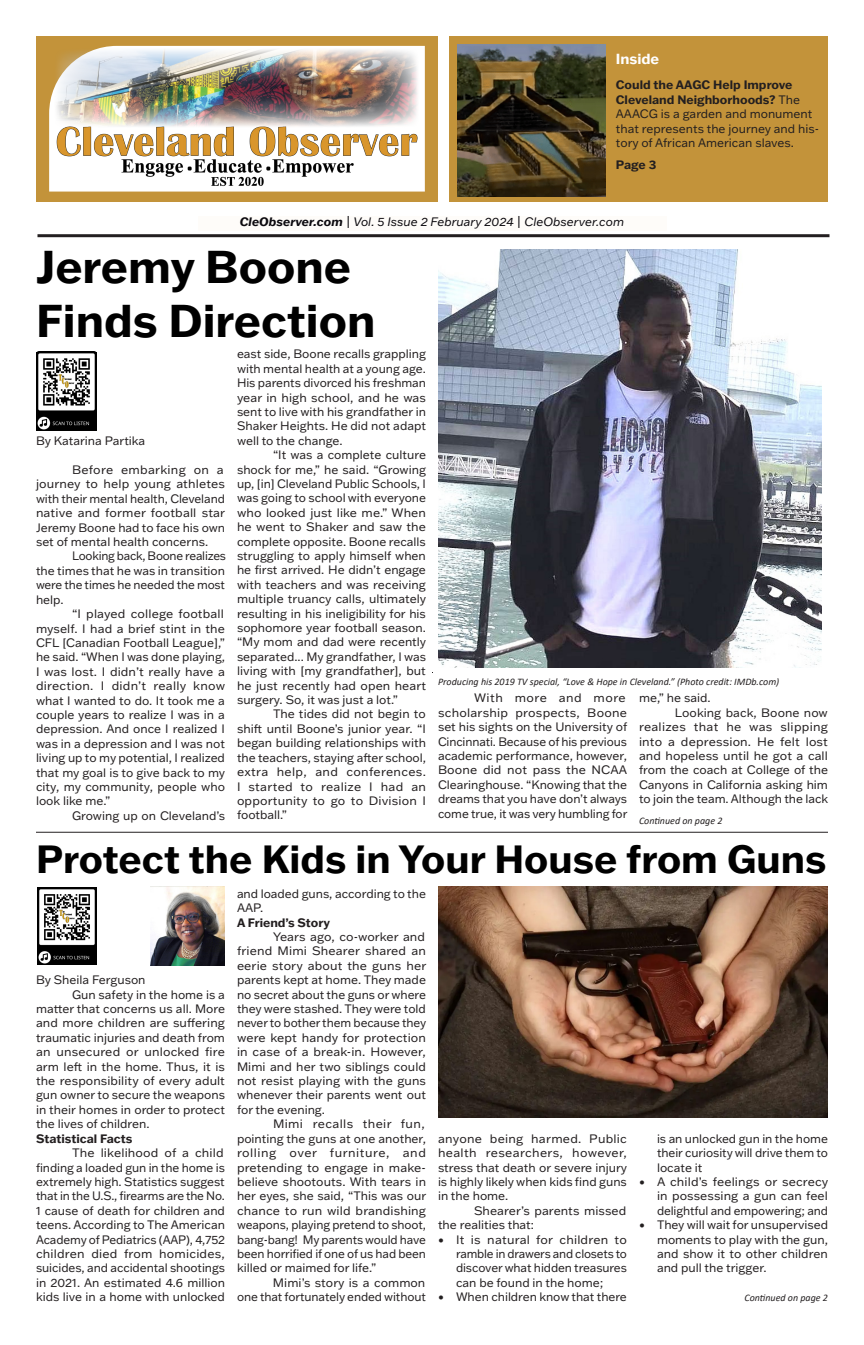
<style>
.page{position:relative;width:864px;height:1345px;background:#fff}
.page>*{position:absolute;margin:0;border:0;box-sizing:border-box;transform-origin:0 0}
.Paragraph_Style_2{font:700 45px "Franklin Gothic ATF";color:#000}
.Paragraph_Style_2-2{font:700 38.5px "Franklin Gothic ATF";color:#000}
.t1{font:700 14.3px "Franklin Gothic ATF";color:#fff}
.t2{font:12px/14.4px "Franklin Gothic ATF";color:#231f20;text-align:justify}
.t3{font:italic 12px "Franklin Gothic ATF";color:#0c0a0f}
.t4{font:700 12px "Franklin Gothic ATF";color:#231f20}
.t5{font:italic 10px "Calibri";color:#231f20}
.s1{font-weight:700}
</style>
<div class="page">
<div style="left:36px;top:36px;width:402px;height:165px;background:#c3933a"></div>
<div style="left:450px;top:36px;width:378px;height:165px;background:#c3933a"></div>
<div style="left:198px;top:217px;width:468px;height:14px;background:#fefcf9"></div>
<hr style="left:37px;top:234px;width:792px;height:3px;background:#231f20">
<svg style="left:49px;top:46px;width:376px;height:145px;background:#f5eee0"></svg>
<img style="left:54px;top:48px;width:366px;height:142px">
<img style="left:457px;top:45px;width:149px;height:151px">
<img style="left:36px;top:352px;width:61px;height:79px">
<hr style="left:36px;top:831px;width:792px;height:1px;background:#231f20">
<img style="left:438px;top:886px;width:390px;height:231px">
<img style="left:151px;top:886px;width:74px;height:79px">
<img style="left:438px;top:249px;width:383px;height:419px">
<img style="left:37px;top:887px;width:59px;height:77px">
<p class="t1" style="left:616px;top:49px;width:45px">Inside</p>
<p class="t2" style="left:616px;top:78px;width:205px;text-align:left"><span class="s1">Could the AAGC Help Improve<br>Cleveland Neighborhoods?</span> The<br>AAACG is a garden and monument that represents the journey and his&shy;tory of African American slaves.</p>
<p class="t4" style="left:616px;top:156px;width:42px">Page 3</p>
<p class="t3" style="left:240px;top:213px;width:386px"><span class="s1">CleObserver.com</span> | Vol. 5 Issue 2 February 2024 | CleObserver.com</p>
<p class="Paragraph_Style_2" style="left:36px;top:236px;width:316px">Jeremy Boone</p>
<p class="Paragraph_Style_2" style="left:36px;top:290px;width:341px">Finds Direction</p>
<p class="t2" style="left:36px;top:433px;width:111px">By Katarina Partika</p>
<p class="t2" style="left:36px;top:462px;width:191px;text-indent:36px">Before embarking on a journey to help young athletes with their mental health, Cleveland native and former football star Jeremy Boone had to face his own set of mental health concerns.</p>
<p class="t2" style="left:36px;top:548px;width:192px;text-indent:36px">Looking back, Boone realizes the times that he was in transition were the times he needed the most help.</p>
<p class="t2" style="left:36px;top:606px;width:191px;text-indent:36px">“I played college football myself. I had a brief stint in the CFL [Canadian Football League],” he said. “When I was done playing, I was lost. I didn’t really have a direction. I didn’t really know what I wanted to do. It took me a couple years to realize I was in a depression. And once I realized I was in a depression and I was not living up to my potential, I realized that my goal is to give back to my city, my community, people who look like me.”</p>
<p class="t2" style="left:72px;top:808px;width:155px">Growing up on Cleveland’s</p>
<p class="t2" style="left:237px;top:346px;width:191px">east side, Boone recalls grappling with mental health at a young age.<br>His parents divorced his freshman year in high school, and he was sent to live with his grandfather in Shaker Heights. He did not adapt well to the change.</p>
<p class="t2" style="left:237px;top:447px;width:191px;text-indent:36px">“It was a complete culture shock for me,” he said. “Growing up, [in] Cleveland Public Schools, I was going to school with everyone who looked just like me.” When he went to Shaker and saw the complete opposite. Boone recalls struggling to apply himself when he first arrived. He didn’t engage with teachers and was receiving multiple truancy calls, ultimately resulting in his ineligibility for his sophomore year football season. “My mom and dad were recently separated... My grandfather, I was living with [my grandfather], but he just recently had open heart surgery. So, it was just a lot.”</p>
<p class="t2" style="left:237px;top:706px;width:191px;text-indent:36px">The tides did not begin to shift until Boone’s junior year. “I began building relationships with the teachers, staying after school, extra help, and conferences.<br>I started to realize I had an opportunity to go to Division I football.”</p>
<p class="t5" style="left:438px;top:674px;width:343px">Producing his 2019 TV special, “Love &amp; Hope in Cleveland.” (Photo credit: IMDb.com)</p>
<p class="t2" style="left:639px;top:690px;width:73px">me,” he said.</p>
<p class="t2" style="left:639px;top:705px;width:191px;text-indent:36px">Looking back, Boone now realizes that he was slipping into a depression. He felt lost and hopeless until he got a call from the coach at College of the Canyons in California asking him to join the team. Although the lack</p>
<p class="t2" style="left:438px;top:690px;width:191px;text-align:left;text-indent:36px">With more and more scholarship prospects, Boone set his sights on the University of<br>Cincinnati. Because of his previous academic performance, however,<br>Boone did not pass the NCAA<br>Clearinghouse. “Knowing that the dreams that you have don’t always come true, it was very humbling for</p>
<p class="t5" style="left:639px;top:813px;width:85px">Continued on page 2</p>
<p class="Paragraph_Style_2-2" style="left:36px;top:833px;width:792px">Protect the Kids in Your House from Guns</p>
<p class="t2" style="left:36px;top:972px;width:111px">By Sheila Ferguson</p>
<p class="t2" style="left:36px;top:986px;width:191px;text-indent:36px">Gun safety in the home is a matter that concerns us all. More and more children are suffering traumatic injuries and death from an unsecured or unlocked fire arm left in the home. Thus, it is the responsibility of every adult gun owner to secure the weapons in their homes in order to protect the lives of children.</p>
<p class="t4" style="left:36px;top:1130px;width:98px">Statistical Facts</p>
<p class="t2" style="left:36px;top:1145px;width:191px;text-indent:36px">The likelihood of a child finding a loaded gun in the home is extremely high. Statistics suggest that in the U.S., firearms are the No.<br>1 cause of death for children and teens. According to The American Academy of Pediatrics (AAP), 4,752 children died from homicides, suicides, and accidental shootings in 2021. An estimated 4.6 million kids live in a home with unlocked</p>
<p class="t2" style="left:237px;top:886px;width:191px">and loaded guns, according to the<br>AAP.</p>
<p class="t4" style="left:237px;top:914px;width:95px">A Friend’s Story</p>
<p class="t2" style="left:237px;top:929px;width:191px;text-indent:36px">Years ago, co-worker and friend Mimi Shearer shared an eerie story about the guns her parents kept at home. They made no secret about the guns or where they were stashed. They were told never to bother them because they were kept handy for protection in case of a break-in. However, Mimi and her two siblings could not resist playing with the guns whenever their parents went out for the evening.</p>
<p class="t2" style="left:237px;top:1116px;width:191px;text-align:left;text-indent:36px">Mimi recalls their fun, pointing the guns at one another, rolling over furniture, and pretending to engage in make&shy;believe shootouts. With tears in her eyes, she said, “This was our chance to run wild brandishing weapons, playing pretend to shoot, bang-bang! My parents would have been horrified if one of us had been killed or maimed for life.”</p>
<p class="t2" style="left:237px;top:1274px;width:191px;text-align:right">Mimi’s story is a common<br>one that fortunately ended without</p>
<p class="t2" style="left:438px;top:1130px;width:191px">anyone being harmed. Public health researchers, however, stress that death or severe injury is highly likely when kids find guns in the home.</p>
<p class="t2" style="left:438px;top:1202px;width:190px;text-indent:36px">Shearer’s parents missed the realities that:</p>
<p class="t2" style="left:456px;top:1231px;width:173px;text-indent:-18px">• It is natural for children to ramble in drawers and closets to discover what hidden treasures can be found in the home;</p>
<p class="t2" style="left:438px;top:1289px;width:190px">• When children know that there</p>
<p class="t2" style="left:657px;top:1130px;width:173px">is an unlocked gun in the home their curiosity will drive them to locate it</p>
<p class="t2" style="left:657px;top:1174px;width:173px;text-indent:-18px">• A child’s feelings or secrecy in possessing a gun can feel delightful and empowering; and</p>
<p class="t2" style="left:657px;top:1217px;width:173px;text-indent:-18px">• They will wait for unsupervised moments to play with the gun, and show it to other children and pull the trigger.</p>
<p class="t5" style="left:745px;top:1290px;width:85px">Continued on page 2</p>
</div>
